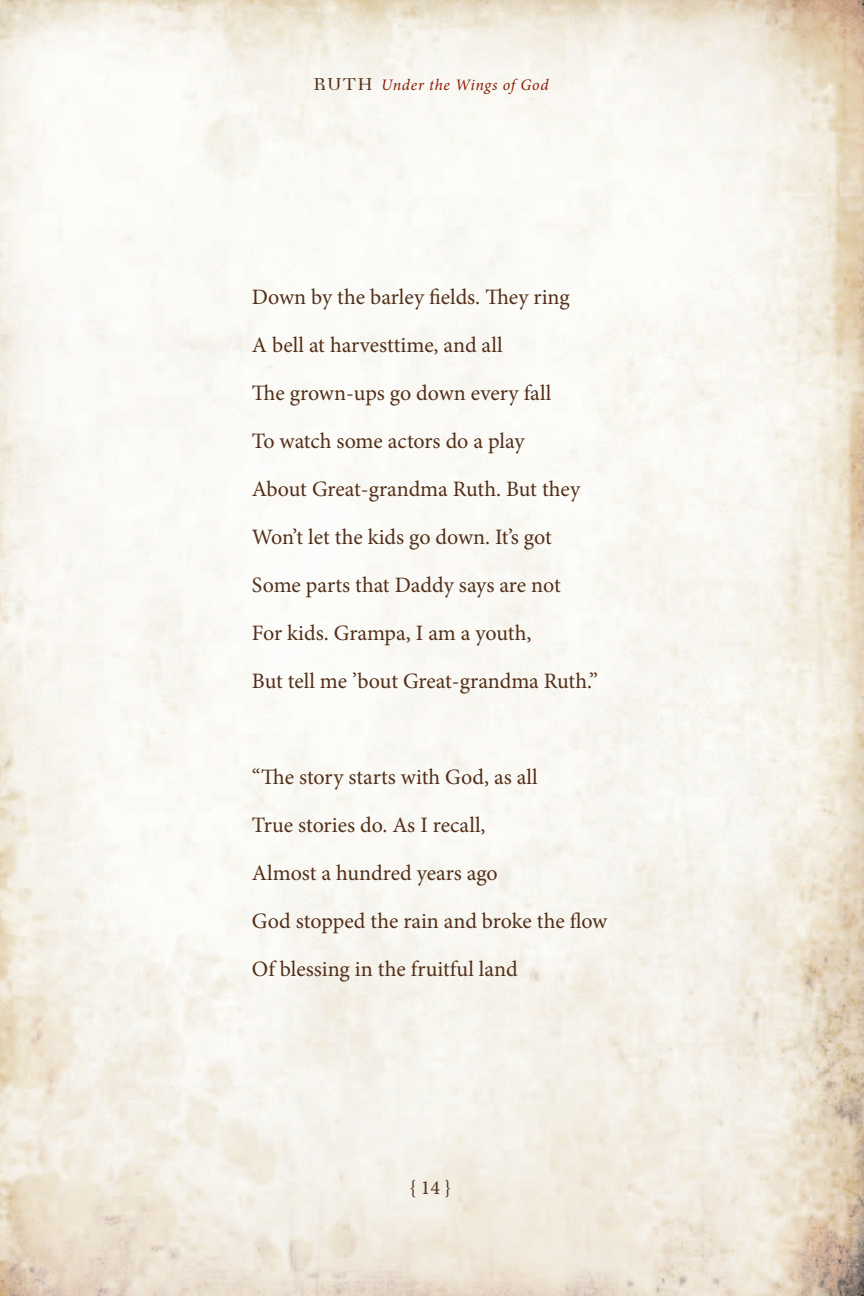
<style>
.page{position:relative;width:864px;height:1296px;background:#fff}
.page>*{position:absolute;margin:0;border:0;box-sizing:border-box;transform-origin:0 0}
.t1{font:22px/48px "Minion Pro";letter-spacing:-.005em;color:#532f18}
.t2{font:20px "Minion Pro";color:#532f18}
.t3{font:italic 16px "Minion Pro";letter-spacing:.045em;color:#891c02}
.s1{font-family:"Democratica";font-style:normal;font-size:28px;color:#532f18}
</style>
<div class="page">
<img style="left:0;top:0;width:864px;height:1296px">
<p class="t3" style="left:312px;top:74px;width:238px"><span class="s1">Ruth</span> Under the Wings of God</p>
<p class="t1" style="left:252px;top:273px;width:347px">Down by the barley fields. They ring<br>A bell at harvesttime, and all<br>The grown-ups go down every fall<br>To watch some actors do a play<br>About Great-grandma ruth. But they<br>Won’t let the kids go down. it’s got<br>Some parts that Daddy says are not<br>For kids. Grampa, i am a youth,<br>But tell me ’bout Great-grandma ruth.”</p>
<p class="t1" style="left:252px;top:753px;width:357px">“The story starts with God, as all<br>True stories do. As i recall,<br>Almost a hundred years ago<br>God stopped the rain and broke the flow<br>Of blessing in the fruitful land</p>
<p class="t2" style="left:409px;top:1175px;width:44px">{ 14 }</p>
</div>
